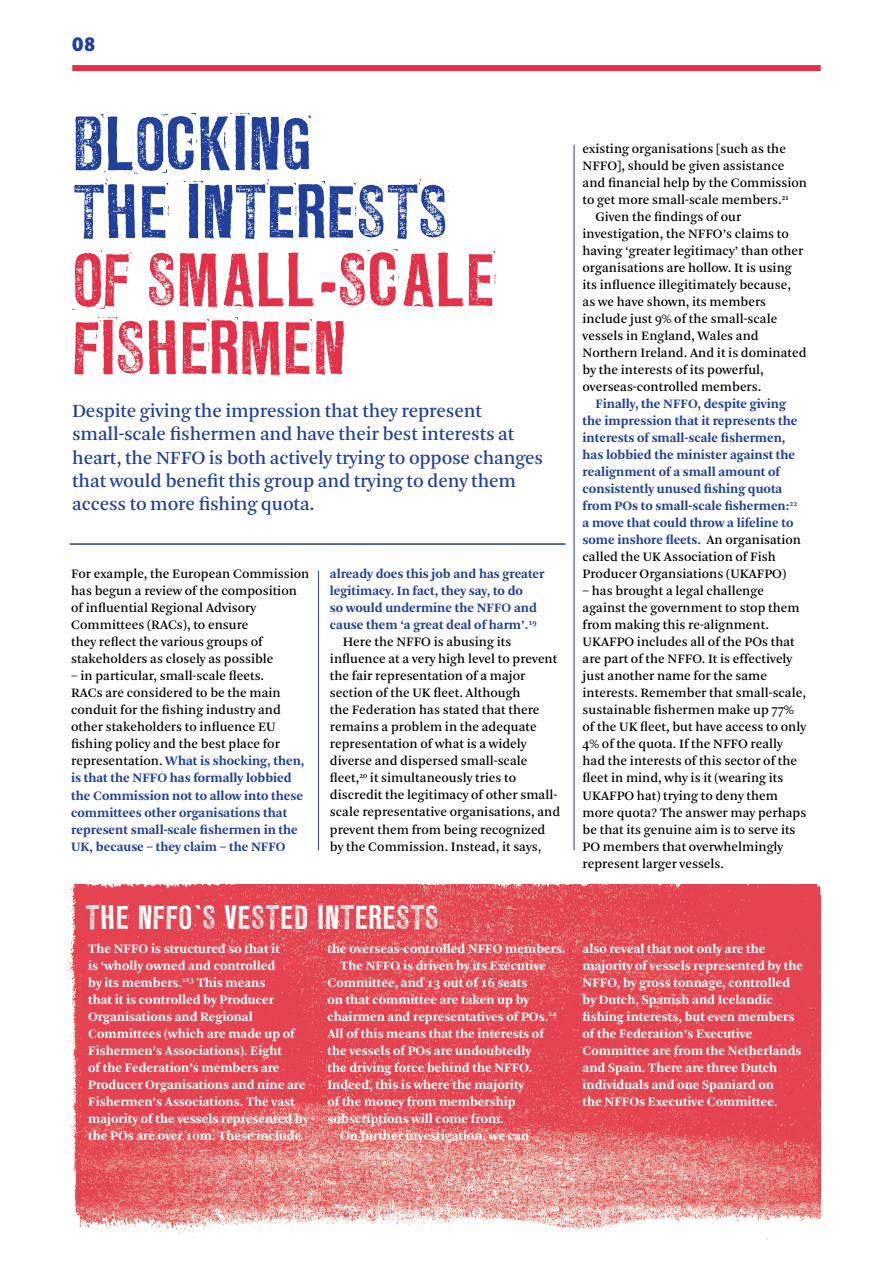
<style>
.page{position:relative;width:893px;height:1263px;background:#fff}
.page>*{position:absolute;margin:0;border:0;box-sizing:border-box;transform-origin:0 0}
.t1{font:67.5px/68.1px "LL Rubber Grotesque OTF";letter-spacing:-.02em;color:#e33149}
.t2{font:67.5px/68.1px "LL Rubber Grotesque OTF";letter-spacing:-.02em;color:#21409a}
.t3{font:30px "LL Rubber Grotesque OTF";color:#fff}
.t4{font:19.5px/23.4px "Arnhem OT";letter-spacing:-.01em;color:#21409a}
.t5{font:900 19.5px "Whitney Condensed";color:#21409a}
.t6{font:13.5px/17px "Arnhem OT";color:#000}
.t7{font:700 13.5px/17px "Arnhem OT";color:#fff}
.t8{font:700 13.5px/17px "Arnhem OT";color:#21409a}
.s1{font-weight:400;color:#000}
</style>
<div class="page">
<hr style="left:70px;top:543px;width:496px;height:2px;background:#21409a">
<div style="left:72px;top:65px;width:749px;height:6px;background:#e33149"></div>
<hr style="left:318px;top:571px;width:1px;height:279px;background:#21409a">
<hr style="left:574px;top:145px;width:1px;height:705px;background:#21409a">
<img style="left:66px;top:884px;width:755px;height:355px">
<h3 class="t5" style="left:72px;top:33px;width:24px">08</h3>
<h1 class="t2" style="left:72px;top:112px;width:378px">BLOCKING<br>THE INTERESTS</h1>
<h1 class="t1" style="left:72px;top:248px;width:426px">OF SMALL-SCALE<br>FISHERMEN</h1>
<p class="t4" style="left:72px;top:399px;width:473px">Despite giving the impression that they represent small-scale fishermen and have their best interests at heart, the NFFO is both actively trying to oppose changes that would benefit this group and trying to deny them access to more fishing quota.</p>
<p class="t6" style="left:71px;top:565px;width:240px">For example, the European Commission has begun a review of the composition of influential Regional Advisory Committees (RACs), to ensure<br>they reflect the various groups of stakeholders as closely as possible</p>
<p class="t8" style="left:71px;top:667px;width:235px"><span class="s1">– in particular, small-scale fleets.<br>RACs are considered to be the main conduit for the fishing industry and other stakeholders to influence EU fishing policy and the best place for representation.</span> What is shocking, then, is that the NFFO has formally lobbied the Commission not to allow into these committees other organisations that represent small-scale fishermen in the UK, because – they claim – the NFFO</p>
<p class="t8" style="left:330px;top:565px;width:216px">already does this job and has greater</p>
<p class="t8" style="left:330px;top:582px;width:194px">legitimacy. In fact, they say, to do</p>
<p class="t8" style="left:330px;top:599px;width:208px">so would undermine the NFFO and</p>
<p class="t8" style="left:330px;top:617px;width:208px">cause them ‘a great deal of harm’.<sup>19</sup></p>
<p class="t6" style="left:343px;top:633px;width:170px">Here the NFFO is abusing its</p>
<p class="t6" style="left:330px;top:650px;width:229px">influence at a very high level to prevent</p>
<p class="t6" style="left:330px;top:667px;width:197px">the fair representation of a major</p>
<p class="t6" style="left:330px;top:684px;width:192px">section of the UK fleet. Although</p>
<p class="t6" style="left:330px;top:701px;width:211px">the Federation has stated that there</p>
<p class="t6" style="left:330px;top:718px;width:208px">remains a problem in the adequate</p>
<p class="t6" style="left:330px;top:735px;width:198px">representation of what is a widely</p>
<p class="t6" style="left:330px;top:752px;width:199px">diverse and dispersed small-scale</p>
<p class="t6" style="left:330px;top:769px;width:188px">fleet,<sup>20</sup> it simultaneously tries to</p>
<p class="t6" style="left:330px;top:786px;width:229px">discredit the legitimacy of other small-</p>
<p class="t6" style="left:330px;top:804px;width:232px">scale representative organisations, and</p>
<p class="t6" style="left:330px;top:821px;width:217px">prevent them from being recognized</p>
<p class="t6" style="left:330px;top:838px;width:213px">by the Commission. Instead, it says,</p>
<h2 class="t3" style="left:85px;top:898px;width:355px">THE NFFO’S VESTED INTERESTS</h2>
<p class="t7" style="left:88px;top:940px;width:222px">The NFFO is structured so that it<br>is ‘wholly owned and controlled<br>by its members.’<sup>23</sup> This means<br>that it is controlled by Producer Organisations and Regional Committees (which are made up of Fishermen’s Associations). Eight<br>of the Federation’s members are Producer Organisations and nine are Fishermen’s Associations. The vast majority of the vessels represented by the POs are over 10m. These include</p>
<p class="t7" style="left:327px;top:940px;width:240px">the overseas-controlled NFFO members.</p>
<p class="t7" style="left:340px;top:957px;width:207px">The NFFO is driven by its Executive</p>
<p class="t7" style="left:327px;top:974px;width:202px">Committee, and 13 out of 16 seats</p>
<p class="t7" style="left:327px;top:991px;width:203px">on that committee are taken up by</p>
<p class="t7" style="left:327px;top:1008px;width:231px">chairmen and representatives of POs.<sup>24</sup></p>
<p class="t7" style="left:327px;top:1025px;width:218px">All of this means that the interests of</p>
<p class="t7" style="left:327px;top:1042px;width:205px">the vessels of POs are undoubtedly</p>
<p class="t7" style="left:327px;top:1059px;width:206px">the driving force behind the NFFO.</p>
<p class="t7" style="left:327px;top:1076px;width:198px">Indeed, this is where the majority</p>
<p class="t7" style="left:327px;top:1093px;width:190px">of the money from membership</p>
<p class="t7" style="left:327px;top:1110px;width:178px">subscriptions will come from.</p>
<p class="t7" style="left:340px;top:1127px;width:191px">On further investigation, we can</p>
<p class="t6" style="left:583px;top:140px;width:205px">existing organisations [such as the</p>
<p class="t6" style="left:583px;top:157px;width:203px">NFFO], should be given assistance</p>
<p class="t6" style="left:583px;top:174px;width:226px">and financial help by the Commission</p>
<p class="t6" style="left:583px;top:191px;width:208px">to get more small-scale members.<sup>21</sup></p>
<p class="t6" style="left:595px;top:208px;width:147px">Given the findings of our</p>
<p class="t6" style="left:583px;top:225px;width:208px">investigation, the NFFO’s claims to</p>
<p class="t6" style="left:583px;top:242px;width:222px">having ‘greater legitimacy’ than other</p>
<p class="t6" style="left:583px;top:259px;width:211px">organisations are hollow. It is using</p>
<p class="t6" style="left:583px;top:276px;width:210px">its influence illegitimately because,</p>
<p class="t6" style="left:583px;top:293px;width:185px">as we have shown, its members</p>
<p class="t6" style="left:583px;top:310px;width:196px">include just 9% of the small-scale</p>
<p class="t6" style="left:583px;top:327px;width:178px">vessels in England, Wales and</p>
<p class="t6" style="left:583px;top:344px;width:225px">Northern Ireland. And it is dominated</p>
<p class="t6" style="left:583px;top:361px;width:183px">by the interests of its powerful,</p>
<p class="t6" style="left:583px;top:378px;width:180px">overseas-controlled members.</p>
<p class="t8" style="left:583px;top:395px;width:220px;text-indent:13px">Finally, the NFFO, despite giving the impression that it represents the interests of small-scale fishermen, has lobbied the minister against the realignment of a small amount of consistently unused fishing quota from POs to small-scale fishermen:<sup>22 </sup>a move that could throw a lifeline to some inshore fleets. <span class="s1">An organisation called the UK Association of Fish Producer Organsiations (UKAFPO)</span></p>
<p class="t6" style="left:583px;top:582px;width:225px">– has brought a legal challenge against the government to stop them from making this re-alignment.<br>UKAFPO includes all of the POs that are part of the NFFO. It is effectively just another name for the same interests. Remember that small-scale, sustainable fishermen make up 77% of the UK fleet, but have access to only 4% of the quota. If the NFFO really had the interests of this sector of the fleet in mind, why is it (wearing its UKAFPO hat) trying to deny them more quota? The answer may perhaps be that its genuine aim is to serve its PO members that overwhelmingly represent larger vessels.</p>
<p class="t7" style="left:583px;top:940px;width:222px">also reveal that not only are the majority of vessels represented by the NFFO, by gross tonnage, controlled by Dutch, Spanish and Icelandic fishing interests, but even members of the Federation’s Executive Committee are from the Netherlands and Spain. There are three Dutch individuals and one Spaniard on<br>the NFFOs Executive Committee.</p>
</div>
